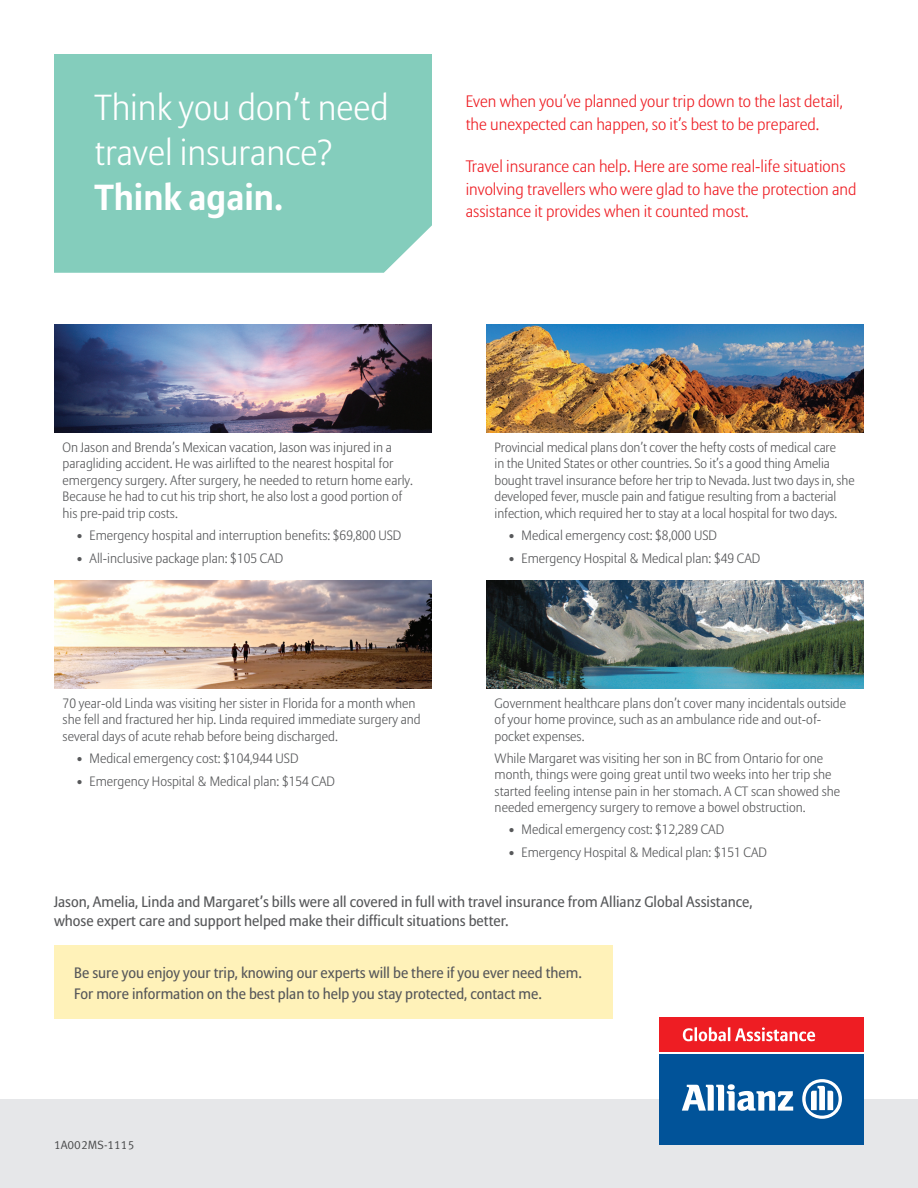
<style>
.page{position:relative;width:918px;height:1188px;background:#fff}
.page>*{position:absolute;margin:0;border:0;box-sizing:border-box;transform-origin:0 0}
.t1{font:300 36px/45px "Allianz Sans";color:#fff}
.Introductory_Text{font:300 16.5px/22.5px "Allianz Sans";color:#ee1d23}
.Body{font:15px/19.5px "Allianz Sans";color:#57585a}
.Body-2{font:300 13.5px/16.5px "Allianz Sans";color:#57585a}
.Bullets_1{font:300 13.5px "Allianz Sans";color:#57585a}
.Body-3{font:300 13.35px/16.5px "Allianz Sans";letter-spacing:-.005em;color:#57585a}
.t2{font:12px "Meta Normal LF";color:#4b4c4d}
.s1{font-weight:700}
</style>
<div class="page">
<div style="left:0;top:1100px;width:918px;height:88px;background:#e6e7e9"></div>
<div style="left:660px;top:1017px;width:204px;height:34px;background:#ee1d23"></div>
<div style="left:660px;top:1054px;width:204px;height:91px;background:#015399"></div>
<svg style="left:682px;top:1084px;width:111px;height:27px"></svg>
<svg style="left:802px;top:1079px;width:40px;height:40px"></svg>
<svg style="left:683px;top:1027px;width:132px;height:14px"></svg>
<img style="left:54px;top:325px;width:378px;height:108px">
<img style="left:486px;top:325px;width:378px;height:108px">
<img style="left:54px;top:581px;width:378px;height:108px">
<img style="left:486px;top:581px;width:378px;height:108px">
<div style="left:54px;top:946px;width:558px;height:73px;background:#fff2b9"></div>
<div style="left:54px;top:54px;width:378px;height:219px;background:#84cdbc"></div>
<p class="t1" style="left:94px;top:86px;width:296px">Think you don’t need travel insurance?<br><span class="s1">Think again.</span></p>
<p class="Introductory_Text" style="left:466px;top:91px;width:379px">Even when you’ve planned your trip down to the last detail, the unexpected can happen, so it’s best to be prepared.</p>
<p class="Introductory_Text" style="left:466px;top:156px;width:392px">Travel insurance can help. Here are some real-life situations involving travellers who were glad to have the protection and assistance it provides when it counted most.</p>
<p class="Body-2" style="left:63px;top:439px;width:352px">On Jason and Brenda’s Mexican vacation, Jason was injured in a paragliding accident. He was airlifted to the nearest hospital for emergency surgery. After surgery, he needed to return home early.<br>Because he had to cut his trip short, he also lost a good portion of his pre-paid trip costs.</p>
<p class="Bullets_1" style="left:76px;top:527px;width:327px">• Emergency hospital and interruption benefits: $69,800 USD</p>
<p class="Bullets_1" style="left:76px;top:550px;width:209px">• All-inclusive package plan: $105 CAD</p>
<p class="Body-3" style="left:495px;top:439px;width:362px">Provincial medical plans don’t cover the hefty costs of medical care<br>in the United States or other countries. So it’s a good thing Amelia bought travel insurance before her trip to Nevada. Just two days in, she developed fever, muscle pain and fatigue resulting from a bacterial infection, which required her to stay at a local hospital for two days.</p>
<p class="Bullets_1" style="left:508px;top:527px;width:210px">• Medical emergency cost: $8,000 USD</p>
<p class="Bullets_1" style="left:508px;top:550px;width:254px">• Emergency Hospital &amp; Medical plan: $49 CAD</p>
<p class="Body-2" style="left:495px;top:696px;width:353px">Government healthcare plans don’t cover many incidentals outside of your home province, such as an ambulance ride and out-of&shy;pocket expenses.</p>
<p class="Body-2" style="left:495px;top:750px;width:347px">While Margaret was visiting her son in BC from Ontario for one month, things were going great until two weeks into her trip she started feeling intense pain in her stomach. A CT scan showed she needed emergency surgery to remove a bowel obstruction.</p>
<p class="Bullets_1" style="left:508px;top:821px;width:218px">• Medical emergency cost: $12,289 CAD</p>
<p class="Bullets_1" style="left:508px;top:845px;width:260px">• Emergency Hospital &amp; Medical plan: $151 CAD</p>
<p class="Body" style="left:54px;top:893px;width:700px">Jason, Amelia, Linda and Margaret’s bills were all covered in full with travel insurance from Allianz Global Assistance, whose expert care and support helped make their difficult situations better.</p>
<h2 class="Body" style="left:74px;top:963px;width:509px;line-height:21px">Be sure you enjoy your trip, knowing our experts will be there if you ever need them.<br>For more information on the best plan to help you stay protected, contact me.</h2>
<p class="Body-2" style="left:63px;top:696px;width:360px">70 year-old Linda was visiting her sister in Florida for a month when she fell and fractured her hip. Linda required immediate surgery and several days of acute rehab before being discharged.</p>
<p class="Bullets_1" style="left:76px;top:750px;width:224px">• Medical emergency cost: $104,944 USD</p>
<p class="Bullets_1" style="left:76px;top:773px;width:260px">• Emergency Hospital &amp; Medical plan: $154 CAD</p>
<p class="t2" style="left:54px;top:1138px;width:82px">1A002MS-1115</p>
</div>
